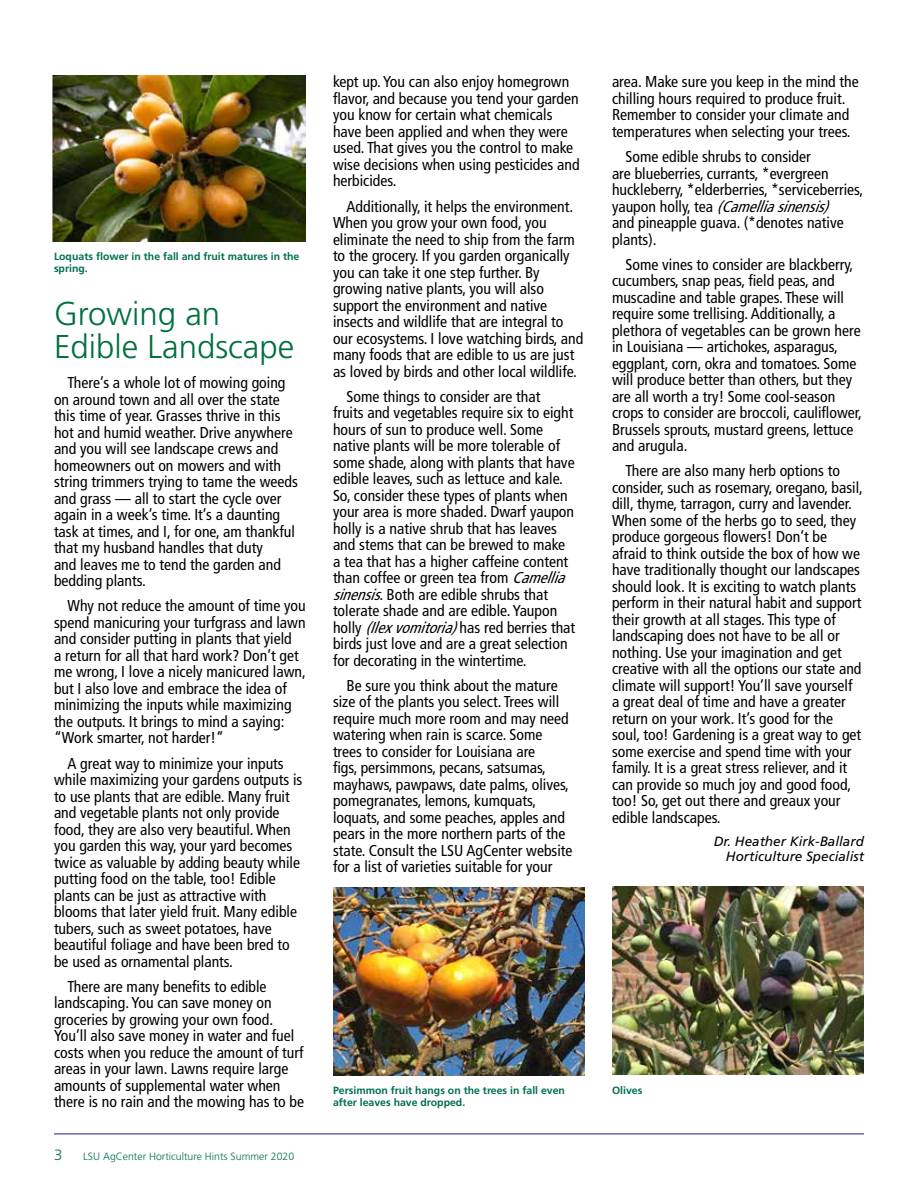
<style>
.page{position:relative;width:918px;height:1188px;background:#fff}
.page>*{position:absolute;margin:0;border:0;box-sizing:border-box;transform-origin:0 0}
.Headings_H1{font:300 33px/33px "Frutiger LT Std";color:#00703c}
.Body_text_P{font:condensed 15.75px/16.5px "Frutiger LT Std";color:#000}
.t1{font:300 15px "Frutiger LT Std";color:#006f51}
.author_name_P{font:italic 13.5px "Frutiger LT Std";color:#000}
.Caption_P{font:700 10.5px/12px "Frutiger LT Std";color:#006f51}
.t2{font:300 10.5px "Frutiger LT Std";color:#006f51}
.s1{font-style:italic}
</style>
<div class="page">
<hr style="left:54px;top:1133px;width:810px;height:1px;background:#492f92">
<img style="left:53px;top:76px;width:253px;height:166px">
<img style="left:333px;top:887px;width:252px;height:188px">
<img style="left:612px;top:886px;width:252px;height:189px">
<p class="Caption_P" style="left:54px;top:250px;width:247px">Loquats flower in the fall and fruit matures in the spring.</p>
<h1 class="Headings_H1" style="left:54px;top:298px;width:242px">Growing an<br>Edible Landscape</h1>
<p class="Body_text_P" style="left:54px;top:375px;width:245px;text-indent:14px">There’s a whole lot of mowing going on around town and all over the state this time of year. Grasses thrive in this hot and humid weather. Drive anywhere and you will see landscape crews and homeowners out on mowers and with string trimmers trying to tame the weeds and grass — all to start the cycle over again in a week’s time. It’s a daunting task at times, and I, for one, am thankful that my husband handles that duty<br>and leaves me to tend the garden and bedding plants.</p>
<p class="Body_text_P" style="left:54px;top:598px;width:253px;text-indent:14px">Why not reduce the amount of time you spend manicuring your turfgrass and lawn and consider putting in plants that yield<br>a return for all that hard work? Don’t get me wrong, I love a nicely manicured lawn, but I also love and embrace the idea of minimizing the inputs while maximizing the outputs. It brings to mind a saying: “Work smarter, not harder!”</p>
<p class="Body_text_P" style="left:54px;top:755px;width:250px;text-indent:14px">A great way to minimize your inputs while maximizing your gardens outputs is to use plants that are edible. Many fruit and vegetable plants not only provide food, they are also very beautiful. When you garden this way, your yard becomes twice as valuable by adding beauty while putting food on the table, too! Edible plants can be just as attractive with blooms that later yield fruit. Many edible tubers, such as sweet potatoes, have beautiful foliage and have been bred to be used as ornamental plants.</p>
<p class="Body_text_P" style="left:54px;top:978px;width:252px;text-indent:14px">There are many benefits to edible landscaping. You can save money on groceries by growing your own food.<br>You’ll also save money in water and fuel costs when you reduce the amount of turf areas in your lawn. Lawns require large amounts of supplemental water when there is no rain and the mowing has to be</p>
<p class="t1" style="left:54px;top:1147px;width:10px">3</p>
<p class="t2" style="left:83px;top:1151px;width:213px">LSU AgCenter Horticulture Hints Summer 2020</p>
<p class="Body_text_P" style="left:333px;top:74px;width:248px">kept up. You can also enjoy homegrown flavor, and because you tend your garden you know for certain what chemicals have been applied and when they were used. That gives you the control to make wise decisions when using pesticides and herbicides.</p>
<p class="Body_text_P" style="left:333px;top:198px;width:252px;text-indent:14px">Additionally, it helps the environment.<br>When you grow your own food, you eliminate the need to ship from the farm to the grocery. If you garden organically you can take it one step further. By growing native plants, you will also support the environment and native insects and wildlife that are integral to our ecosystems. I love watching birds, and many foods that are edible to us are just as loved by birds and other local wildlife.</p>
<p class="Body_text_P" style="left:333px;top:388px;width:244px;text-indent:14px">Some things to consider are that<br>fruits and vegetables require six to eight hours of sun to produce well. Some native plants will be more tolerable of some shade, along with plants that have edible leaves, such as lettuce and kale.<br>So, consider these types of plants when your area is more shaded. Dwarf yaupon holly is a native shrub that has leaves and stems that can be brewed to make a tea that has a higher caffeine content than coffee or green tea from <span class="s1">Camellia sinensis</span>. Both are edible shrubs that tolerate shade and are edible. Yaupon holly <span class="s1">(Ilexvomitoria)</span>has red berries that birds just love and are a great selection for decorating in the wintertime.</p>
<p class="Body_text_P" style="left:333px;top:677px;width:241px;text-indent:14px">Be sure you think about the mature size of the plants you select. Trees will require much more room and may need watering when rain is scarce. Some trees to consider for Louisiana are<br>figs, persimmons, pecans, satsumas, mayhaws, pawpaws, date palms, olives, pomegranates, lemons, kumquats, loquats, and some peaches, apples and pears in the more northern parts of the state. Consult the LSU AgCenter website for a list of varieties suitable for your</p>
<p class="Body_text_P" style="left:612px;top:74px;width:248px">area. Make sure you keep in the mind the chilling hours required to produce fruit.<br>Remember to consider your climate and temperatures when selecting your trees.</p>
<p class="Body_text_P" style="left:612px;top:148px;width:253px;text-indent:14px">Some edible shrubs to consider<br>are blueberries, currants, *evergreen huckleberry, *elderberries, *serviceberries, y a u p o n h o l l y , t e a <span class="s1">(Camelliasinensis)<br></span>and pineapple guava. (*denotes native plants).</p>
<p class="Body_text_P" style="left:612px;top:256px;width:251px;text-indent:14px">Some vines to consider are blackberry, cucumbers, snap peas, field peas, and muscadine and table grapes. These will require some trellising. Additionally, a plethora of vegetables can be grown here in Louisiana — artichokes, asparagus, eggplant, corn, okra and tomatoes. Some will produce better than others, but they are all worth a try! Some cool-season crops to consider are broccoli, cauliflower, Brussels sprouts, mustard greens, lettuce and arugula.</p>
<p class="Body_text_P" style="left:612px;top:463px;width:253px;text-indent:14px">There are also many herb options to consider, such as rosemary, oregano, basil, dill, thyme, tarragon, curry and lavender.<br>When some of the herbs go to seed, they produce gorgeous flowers! Don’t be afraid to think outside the box of how we have traditionally thought our landscapes should look. It is exciting to watch plants perform in their natural habit and support their growth at all stages. This type of landscaping does not have to be all or nothing. Use your imagination and get creative with all the options our state and climate will support! You’ll save yourself a great deal of time and have a greater return on your work. It’s good for the soul, too! Gardening is a great way to get some exercise and spend time with your family. It is a great stress reliever, and it can provide so much joy and good food, too! So, get out there and greaux your edible landscapes.</p>
<p class="author_name_P" style="left:714px;top:834px;width:152px">Dr. Heather Kirk-Ballard</p>
<p class="author_name_P" style="left:726px;top:849px;width:140px">Horticulture Specialist</p>
<p class="Caption_P" style="left:333px;top:1085px;width:234px">Persimmon fruit hangs on the trees in fall even after leaves have dropped.</p>
<p class="Caption_P" style="left:612px;top:1085px;width:32px">Olives</p>
</div>
